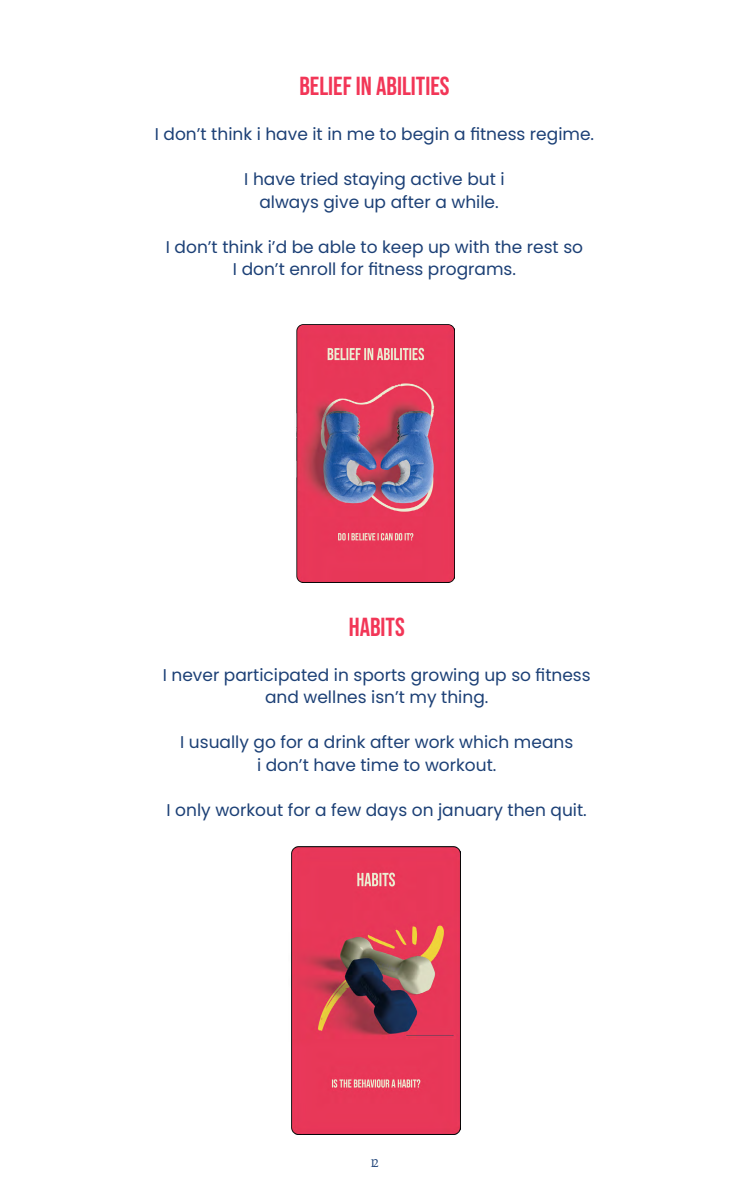
<style>
.page{position:relative;width:749px;height:1199px;background:#fff}
.page>*{position:absolute;margin:0;border:0;box-sizing:border-box;transform-origin:0 0}
.t1{font:26px "Bebas Neue";color:#f23657}
.t2{font:17px/22.5px "Poppins";color:#1c4076;text-align:center}
.t3{font:12.5px "Minion Pro";color:#1c4076}
</style>
<div class="page">
<img style="left:296px;top:324px;width:158px;height:258px">
<img style="left:291px;top:847px;width:169px;height:287px">
<h1 class="t1" style="left:299px;top:72px;width:152px">BELIEF IN ABILITIES</h1>
<p class="t2" style="left:155px;top:123px;width:441px">I don’t think i have it in me to begin a fitness regime.</p>
<p class="t2" style="left:244px;top:168px;width:262px">I have tried staying active but i always give up after a while.</p>
<p class="t2" style="left:166px;top:236px;width:419px">I don’t think i’d be able to keep up with the rest so<br>I don’t enroll for fitness programs.</p>
<h1 class="t1" style="left:349px;top:612px;width:57px">HABITS</h1>
<p class="t2" style="left:163px;top:663px;width:429px">I never participated in sports growing up so fitness and wellnes isn’t my thing.</p>
<p class="t2" style="left:180px;top:731px;width:394px">I usually go for a drink after work which means i don’t have time to workout.</p>
<p class="t2" style="left:167px;top:798px;width:422px">I only workout for a few days on january then quit.</p>
<p class="t3" style="left:370px;top:1155px;width:10px">12</p>
</div>
